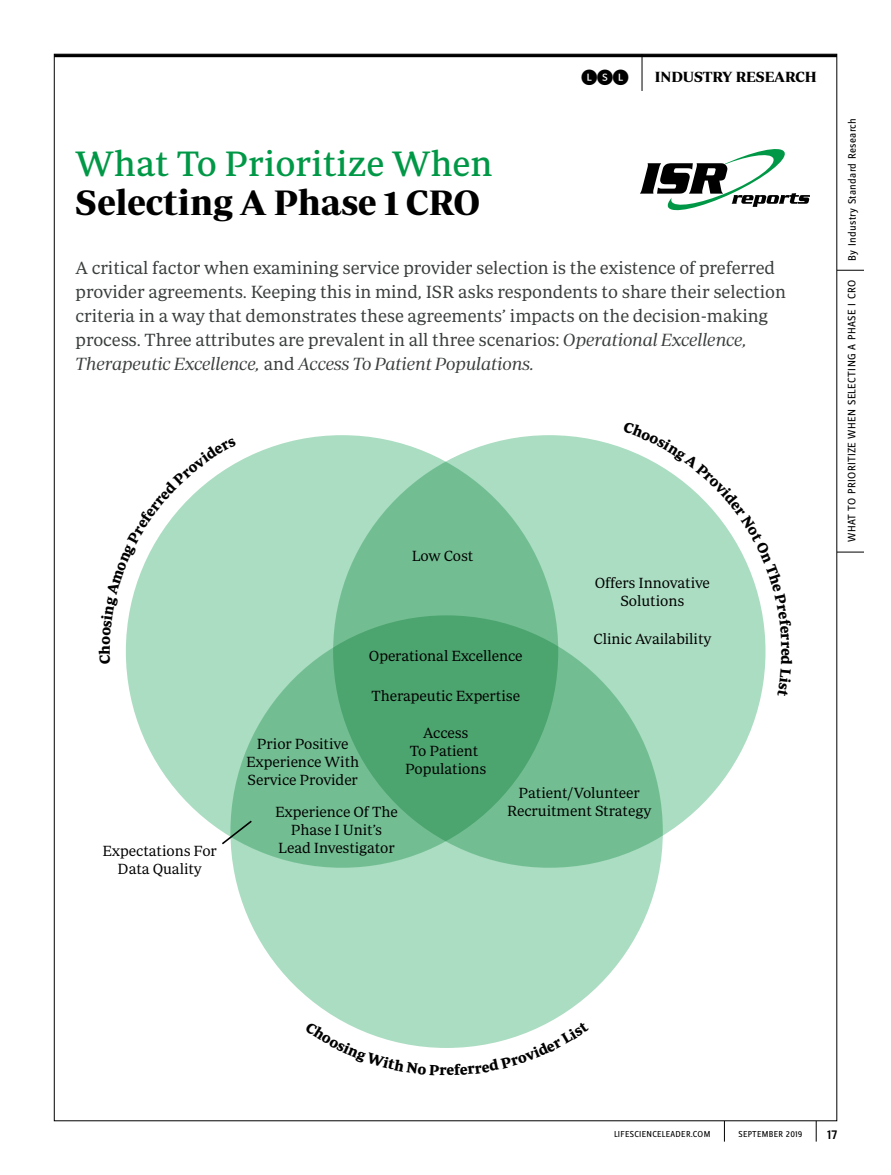
<style>
.page{position:relative;width:891px;height:1175px;background:#fff}
.page>*{position:absolute;margin:0;border:0;box-sizing:border-box;transform-origin:0 0}
.t1{font:36px "Periodico Text";color:#009846}
.t2{font:700 36px "Periodico Display";color:#000}
.t3{font:18px/24px "Periodico Text Lg";letter-spacing:-.005em;color:#3a3d3d}
.t4{font:18px "Periodico Display Lg It";letter-spacing:-.005em;color:#3a3d3d}
.t5{font:16.5px "Whitney Index Black Rd Md";color:#000}
.t6{font:15px/18px "Periodico Text Lg";letter-spacing:-.005em;color:#010101;text-align:center}
.t7{font:700 15px "Periodico Display";color:#000}
.t8{font:500 13.5px "Zine Sans Display OT";color:#000}
.t9{font:11.25px "Zine Sans Display OT";letter-spacing:.03em;color:#000}
.t10{font:9px "Zine Sans Display OT";letter-spacing:.04em;color:#000}
.s1{font-family:"Periodico Display Lg It"}
.s2{font-family:"Periodico Text Lg"}
</style>
<div class="page">
<svg style="left:640px;top:149px;width:170px;height:61px"></svg>
<div style="left:126px;top:435px;width:432px;height:432px;background:#abddc2;border-radius:50%"></div>
<svg style="left:333px;top:435px;width:433px;height:432px;fill:#abddc2"></svg>
<svg style="left:230px;top:615px;width:433px;height:433px"></svg>
<svg style="left:220px;top:819px;width:34px;height:27px"></svg>
<hr style="left:54px;top:54px;width:783px;height:3px;background:#000">
<svg style="left:837px;top:552px;width:27px;height:1px"></svg>
<svg style="left:837px;top:270px;width:27px;height:1px"></svg>
<svg style="left:724px;top:1120px;width:1px;height:21px"></svg>
<svg style="left:816px;top:1120px;width:1px;height:21px"></svg>
<hr style="left:642px;top:54px;width:1px;height:37px;background:#000">
<svg style="left:125px;top:463px;width:111px;height:201px"></svg>
<svg style="left:623px;top:448px;width:143px;height:249px"></svg>
<svg style="left:342px;top:1021px;width:209px;height:27px"></svg>
<p class="t5" style="left:581px;top:69px;width:49px">LSL</p>
<p class="t7" style="left:655px;top:69px;width:164px">INDUSTRY RESEARCH</p>
<h1 class="t1" style="left:76px;top:143px;width:419px">What To Prioritize When</h1>
<h1 class="t2" style="left:76px;top:182px;width:406px">Selecting A Phase 1 CRO</h1>
<p class="t3" style="left:76px;top:255px;width:712px">A critical factor when examining service provider selection is the existence of preferred provider agreements. Keeping this in mind, ISR asks respondents to share their selection criteria in a way that demonstrates these agreements’ impacts on the decision-making process. Three attributes are prevalent in all three scenarios: <span class="s1">Operational Excellence,</span></p>
<p class="t4" style="left:76px;top:353px;width:461px">Therapeutic Excellence, <span class="s2">and</span> Access To Patient Populations.</p>
<p class="t6" style="left:102px;top:841px;width:116px">Expectations For<br>Data Quality</p>
<p class="t6" style="left:412px;top:547px;width:63px">Low Cost</p>
<p class="t6" style="left:369px;top:646px;width:155px">Operational Excellence</p>
<p class="t6" style="left:371px;top:687px;width:150px">Therapeutic Expertise</p>
<p class="t6" style="left:595px;top:573px;width:117px">Offers Innovative<br>Solutions</p>
<p class="t6" style="left:593px;top:629px;width:119px">Clinic Availability</p>
<p class="t6" style="left:246px;top:735px;width:115px">Prior Positive<br>Experience With<br>Service Provider</p>
<p class="t6" style="left:405px;top:723px;width:83px">Access<br>To Patient<br>Populations</p>
<p class="t6" style="left:275px;top:802px;width:124px">Experience Of The<br>Phase I Unit’s<br>Lead Investigator</p>
<p class="t6" style="left:507px;top:783px;width:145px">Patient/Volunteer<br>Recruitment Strategy</p>
<p class="t9" style="left:846px;top:260px;width:144px;rotate:-90deg">By Industry Standard Research</p>
<p class="t9" style="left:845px;top:542px;width:263px;rotate:-90deg">WHAT TO PRIORITIZE WHEN SELECTING A PHASE I CRO</p>
<p class="t10" style="left:614px;top:1129px;width:98px">LIFESCIENCELEADER.COM</p>
<p class="t10" style="left:738px;top:1129px;width:66px">SEPTEMBER 2019</p>
<p class="t8" style="left:827px;top:1126px;width:11px">17</p>
</div>
